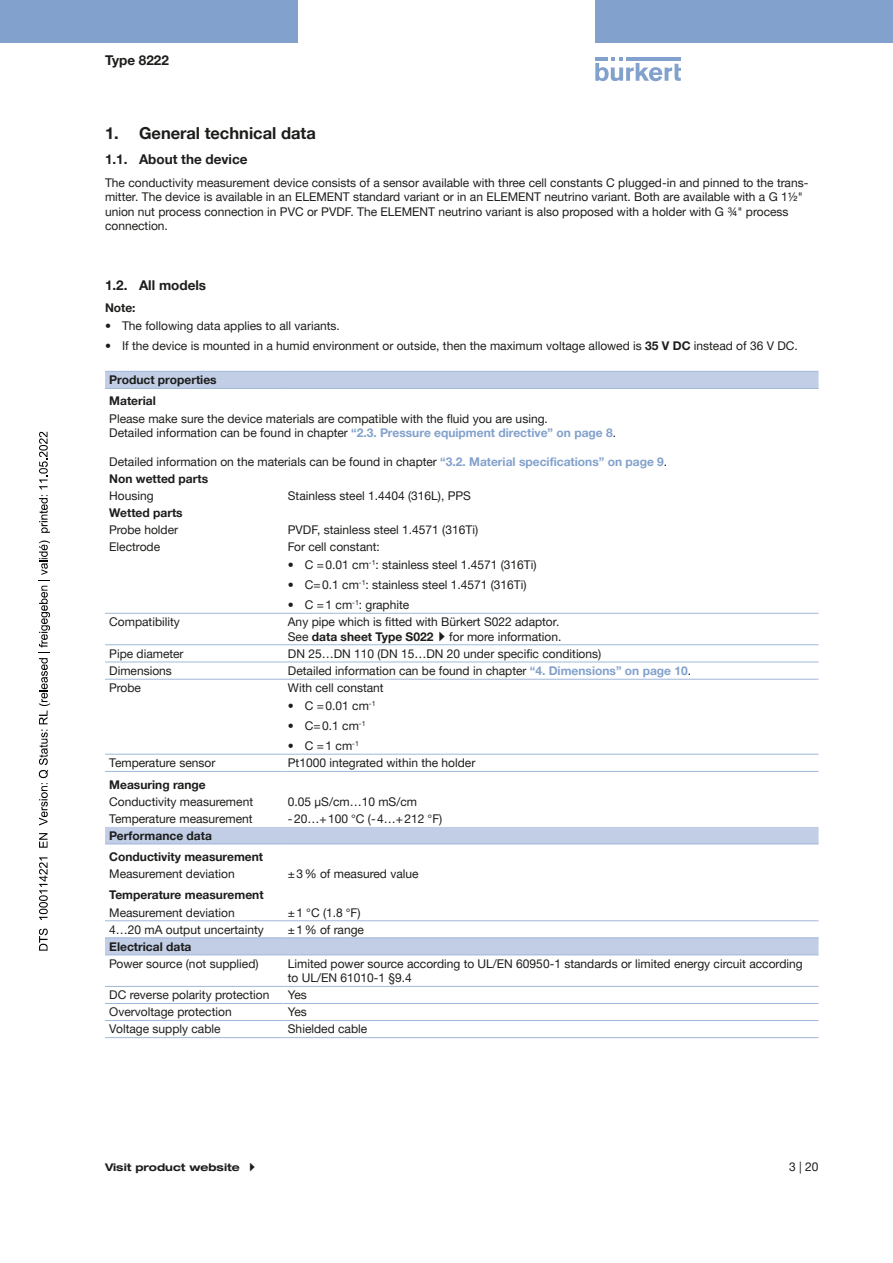
<style>
.page{position:relative;width:893px;height:1263px;background:#fff}
.page>*{position:absolute;margin:0;border:0;box-sizing:border-box;transform-origin:0 0}
.t1{font:700 16.5px "Helvetica Neue LTW1 G";color:#1d1d1b}
.t2{font:700 13.5px "Helvetica Neue LTW1 G";color:#1d1d1b}
.t3{font:12px/14.4px "Helvetica Neue LTW1 G";color:#1d1d1b}
.t4{font:700 12px/21.3px "Helvetica Neue LTW1 G";color:#1d1d1b}
.t5{font:700 expanded 10.5px "Helvetica Neue LTW1 G";color:#1d1d1b}
.s1{font-weight:700}
.s2{font-weight:700;color:#82a1cc}
</style>
<div class="page">
<svg style="left:595px;top:57px;width:86px;height:24px"></svg>
<hr style="left:626px;top:57px;width:55px;height:4px;background:#82a1cc">
<div style="left:0;top:0;width:298px;height:42px;background:#82a1cc"></div>
<div style="left:595px;top:0;width:298px;height:42px;background:#82a1cc"></div>
<svg style="left:105px;top:372px;width:714px;height:583px"></svg>
<hr style="left:105px;top:371px;width:179px;height:1px;background:#a1b7d9">
<hr style="left:284px;top:371px;width:535px;height:1px;background:#a1b7d9">
<hr style="left:105px;top:679px;width:179px;height:1px;background:#a1b7d9">
<hr style="left:105px;top:754px;width:179px;height:1px;background:#a1b7d9">
<hr style="left:105px;top:613px;width:179px;height:1px;background:#a1b7d9">
<hr style="left:284px;top:613px;width:535px;height:1px;background:#a1b7d9">
<hr style="left:105px;top:986px;width:179px;height:1px;background:#a1b7d9">
<hr style="left:105px;top:388px;width:179px;height:1px;background:#a1b7d9">
<hr style="left:284px;top:388px;width:535px;height:1px;background:#a1b7d9">
<hr style="left:105px;top:955px;width:179px;height:1px;background:#a1b7d9">
<hr style="left:284px;top:955px;width:535px;height:1px;background:#a1b7d9">
<hr style="left:105px;top:1003px;width:179px;height:1px;background:#a1b7d9">
<hr style="left:284px;top:986px;width:535px;height:1px;background:#a1b7d9">
<hr style="left:105px;top:771px;width:179px;height:1px;background:#a1b7d9">
<hr style="left:284px;top:771px;width:535px;height:1px;background:#a1b7d9">
<hr style="left:105px;top:844px;width:179px;height:1px;background:#a1b7d9">
<hr style="left:284px;top:844px;width:535px;height:1px;background:#a1b7d9">
<hr style="left:284px;top:1003px;width:535px;height:1px;background:#a1b7d9">
<hr style="left:105px;top:920px;width:179px;height:1px;background:#a1b7d9">
<hr style="left:284px;top:920px;width:535px;height:1px;background:#a1b7d9">
<hr style="left:105px;top:937px;width:179px;height:1px;background:#a1b7d9">
<hr style="left:284px;top:937px;width:535px;height:1px;background:#a1b7d9">
<hr style="left:284px;top:679px;width:535px;height:1px;background:#a1b7d9">
<hr style="left:284px;top:754px;width:535px;height:1px;background:#a1b7d9">
<hr style="left:105px;top:1020px;width:179px;height:1px;background:#a1b7d9">
<hr style="left:284px;top:1020px;width:535px;height:1px;background:#a1b7d9">
<hr style="left:105px;top:1037px;width:179px;height:1px;background:#a1b7d9">
<hr style="left:284px;top:1037px;width:535px;height:1px;background:#a1b7d9">
<hr style="left:105px;top:662px;width:179px;height:1px;background:#a1b7d9">
<hr style="left:284px;top:662px;width:535px;height:1px;background:#a1b7d9">
<hr style="left:105px;top:644px;width:179px;height:1px;background:#a1b7d9">
<hr style="left:284px;top:644px;width:535px;height:1px;background:#a1b7d9">
<svg style="left:39px;top:928px;width:9px;height:23px"></svg>
<svg style="left:39px;top:857px;width:9px;height:63px"></svg>
<svg style="left:39px;top:833px;width:9px;height:15px"></svg>
<svg style="left:39px;top:540px;width:11px;height:285px"></svg>
<svg style="left:39px;top:495px;width:11px;height:38px"></svg>
<svg style="left:39px;top:432px;width:9px;height:57px"></svg>
<svg style="left:439px;top:631px;width:6px;height:10px"></svg>
<p class="t2" style="left:105px;top:52px;width:65px">Type 8222</p>
<h1 class="t1" style="left:105px;top:123px;width:212px">1. General technical data</h1>
<p class="t2" style="left:105px;top:151px;width:144px">1.1. About the device</p>
<p class="t3" style="left:105px;top:175px;width:705px">The conductivity measurement device consists of a sensor available with three cell constants C plugged-in and pinned to the trans&shy;mitter. The device is available in an ELEMENT standard variant or in an ELEMENT neutrino variant. Both are available with a G 1½" union nut process connection in PVC or PVDF. The ELEMENT neutrino variant is also proposed with a holder with G ¾" process connection.</p>
<p class="t2" style="left:105px;top:276px;width:103px">1.2. All models</p>
<p class="t4" style="left:105px;top:297px;width:32px">Note:</p>
<p class="t3" style="left:105px;top:319px;width:236px">• The following data applies to all variants.</p>
<p class="t3" style="left:105px;top:339px;width:694px">• If the device is mounted in a humid environment or outside, then the maximum voltage allowed is <span class="s1">35 V DC</span> instead of 36 V DC.</p>
<p class="t4" style="left:109px;top:369px;width:109px">Product properties<br>Material</p>
<p class="t3" style="left:109px;top:411px;width:508px">Please make sure the device materials are compatible with the fluid you are using.<br>Detailed information can be found in chapter <span class="s2">“2.3. Pressure equipment directive” on page 8</span>.</p>
<p class="t3" style="left:109px;top:453px;width:559px;line-height:17.1px">Detailed information on the materials can be found in chapter <span class="s2">“3.2. Material specifications” on page 9</span>.<br><span class="s1">Non wetted parts</span></p>
<p class="t3" style="left:109px;top:488px;width:46px">Housing</p>
<p class="t3" style="left:288px;top:488px;width:185px">Stainless steel 1.4404 (316L), PPS</p>
<p class="t4" style="left:109px;top:502px;width:75px">Wetted parts</p>
<p class="t3" style="left:109px;top:522px;width:70px">Probe holder</p>
<p class="t3" style="left:288px;top:522px;width:192px">PVDF, stainless steel 1.4571 (316Ti)</p>
<p class="t3" style="left:109px;top:540px;width:52px">Electrode</p>
<p class="t3" style="left:288px;top:540px;width:94px">For cell constant:</p>
<p class="t3" style="left:288px;top:557px;width:250px">• C =0.01 cm<sup>-1</sup>: stainless steel 1.4571 (316Ti)</p>
<p class="t3" style="left:288px;top:577px;width:240px">• C=0.1 cm<sup>-1</sup>: stainless steel 1.4571 (316Ti)</p>
<p class="t3" style="left:288px;top:597px;width:123px">• C =1 cm<sup>-1</sup>: graphite</p>
<p class="t3" style="left:109px;top:614px;width:72px">Compatibility</p>
<p class="t3" style="left:288px;top:614px;width:273px">Any pipe which is fitted with Bürkert S022 adaptor.<br>See <span class="s1">data sheet Type S022</span></p>
<p class="t3" style="left:449px;top:629px;width:114px">for more information.</p>
<p class="t3" style="left:109px;top:646px;width:76px">Pipe diameter</p>
<p class="t3" style="left:288px;top:646px;width:315px">DN 25…DN 110 (DN 15…DN 20 under specific conditions)</p>
<p class="t3" style="left:109px;top:663px;width:64px">Dimensions</p>
<p class="t3" style="left:288px;top:663px;width:405px">Detailed information can be found in chapter <span class="s2">“4. Dimensions” on page 10</span>.</p>
<p class="t3" style="left:109px;top:680px;width:33px">Probe</p>
<p class="t3" style="left:288px;top:680px;width:97px">With cell constant</p>
<p class="t3" style="left:288px;top:698px;width:89px">• C =0.01 cm<sup>-1</sup></p>
<p class="t3" style="left:288px;top:718px;width:79px">• C=0.1 cm<sup>-1</sup></p>
<p class="t3" style="left:288px;top:738px;width:73px">• C =1 cm<sup>-1</sup></p>
<p class="t3" style="left:109px;top:755px;width:108px">Temperature sensor</p>
<p class="t3" style="left:288px;top:755px;width:189px">Pt1000 integrated within the holder</p>
<p class="t4" style="left:109px;top:773px;width:98px">Measuring range</p>
<p class="t3" style="left:109px;top:794px;width:145px">Conductivity measurement</p>
<p class="t3" style="left:288px;top:794px;width:131px">0.05 µS/cm…10 mS/cm</p>
<p class="t3" style="left:109px;top:811px;width:145px">Temperature measurement</p>
<p class="t3" style="left:288px;top:811px;width:156px">-20…+100 °C (-4…+212 °F)</p>
<p class="t4" style="left:109px;top:825px;width:155px">Performance data<br>Conductivity measurement</p>
<p class="t3" style="left:109px;top:866px;width:127px">Measurement deviation</p>
<p class="t3" style="left:288px;top:866px;width:132px">±3% of measured value</p>
<p class="t4" style="left:109px;top:884px;width:156px">Temperature measurement</p>
<p class="t3" style="left:109px;top:905px;width:127px">Measurement deviation</p>
<p class="t3" style="left:288px;top:905px;width:74px">±1 °C (1.8 °F)</p>
<p class="t3" style="left:109px;top:922px;width:156px">4…20 mA output uncertainty</p>
<p class="t3" style="left:288px;top:922px;width:78px">±1% of range</p>
<p class="t4" style="left:109px;top:936px;width:84px">Electrical data</p>
<p class="t3" style="left:109px;top:956px;width:151px">Power source (not supplied)</p>
<p class="t3" style="left:288px;top:956px;width:516px">Limited power source according to UL/EN 60950‑1 standards or limited energy circuit according to UL/EN 61010‑1 §9.4</p>
<p class="t3" style="left:109px;top:988px;width:162px">DC reverse polarity protection</p>
<p class="t3" style="left:288px;top:988px;width:20px">Yes</p>
<p class="t3" style="left:109px;top:1005px;width:124px">Overvoltage protection</p>
<p class="t3" style="left:288px;top:1005px;width:20px">Yes</p>
<p class="t3" style="left:109px;top:1022px;width:113px">Voltage supply cable</p>
<p class="t3" style="left:288px;top:1022px;width:81px">Shielded cable</p>
<p class="t5" style="left:105px;top:1161px;width:136px">Visit product website</p>
<p class="t3" style="left:789px;top:1159px;width:31px">3 | 20</p>
</div>
